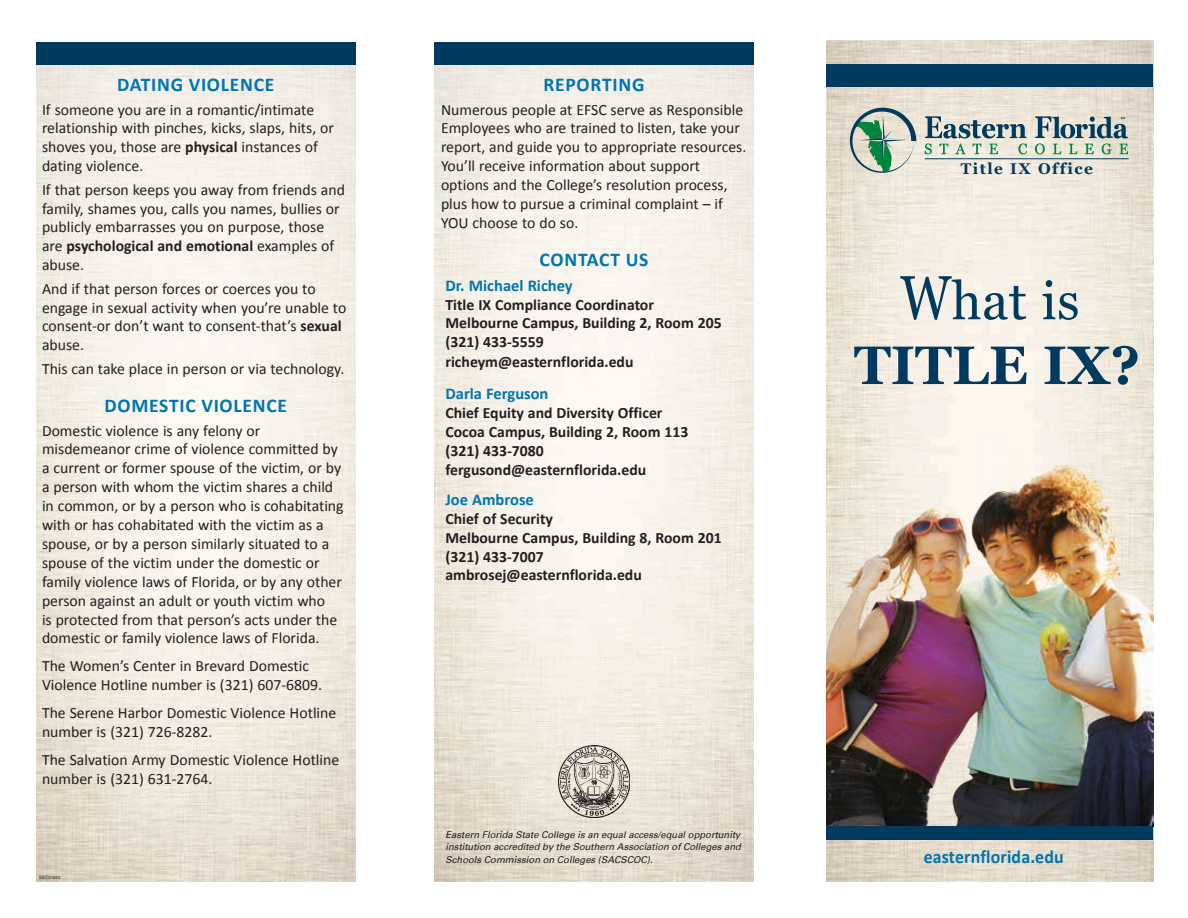
<style>
.page{position:relative;width:1188px;height:918px;background:#fff}
.page>*{position:absolute;margin:0;border:0;box-sizing:border-box;transform-origin:0 0}
.t1{font:700 54px "Georgia";color:#003a5e}
.t2{font:52.95px "Georgia";color:#003a5e}
.t3{font:700 19.5px "Calibri";letter-spacing:.04em;color:#0075ae}
.t4{font:700 18.75px "Calibri";letter-spacing:.01em;color:#0075ae;scale:.95 1}
.t5{font:700 16.5px "Calibri";color:#0075ae}
.t6{font:15.75px/18.9px "Calibri";color:#231f20}
.t7{font:700 15.75px/18.9px "Calibri";color:#231f20}
.t8{font:700 15.45px "Georgia";letter-spacing:.1em;color:#003a5e}
.t9{font:italic 9.45px/12.8px "Univers";color:#231f20;text-align:justify}
.t10{font:4.5px "Helvetica LT Std";color:#231f20}
.s1{font-weight:700}
.s2{font-size:62.1px}
</style>
<div class="page">
<img style="left:434px;top:66px;width:320px;height:816px">
<div style="left:434px;top:43px;width:320px;height:22px;background:#003a5e"></div>
<img style="left:826px;top:40px;width:328px;height:842px">
<div style="left:826px;top:64px;width:328px;height:23px;background:#003a5e"></div>
<svg style="left:925px;top:116px;width:102px;height:38px;background:#b0beb8"></svg>
<svg style="left:850px;top:108px;width:66px;height:65px;background:#a0b9a8"></svg>
<svg style="left:1035px;top:116px;width:93px;height:38px;background:#a5b5af"></svg>
<hr style="left:925px;top:158px;width:204px;height:1px;background:#003a5e">
<div style="left:36px;top:43px;width:320px;height:22px;background:#003a5e"></div>
<img style="left:827px;top:465px;width:326px;height:361px">
<div style="left:826px;top:826px;width:328px;height:14px;background:#003a5e"></div>
<img style="left:558px;top:746px;width:72px;height:72px">
<p class="t3" style="left:117px;top:72px;width:159px">DATING VIOLENCE</p>
<p class="t6" style="left:42px;top:100px;width:294px">If someone you are in a romantic/intimate relationship with pinches, kicks, slaps, hits, or shoves you, those are <span class="s1">physical</span> instances of dating violence.</p>
<p class="t6" style="left:42px;top:180px;width:304px">If that person keeps you away from friends and family, shames you, calls you names, bullies or publicly embarrasses you on purpose, those are <span class="s1">psychological and emotional</span> examples of abuse.</p>
<p class="t6" style="left:42px;top:279px;width:306px">And if that person forces or coerces you to engage in sexual activity when you’re unable to consent-or don’t want to consent-that’s <span class="s1">sexual </span>abuse.</p>
<p class="t6" style="left:42px;top:359px;width:304px">This can take place in person or via technology.</p>
<p class="t3" style="left:104px;top:393px;width:184px">DOMESTIC VIOLENCE</p>
<p class="t6" style="left:42px;top:421px;width:303px">Domestic violence is any felony or misdemeanor crime of violence committed by a current or former spouse of the victim, or by a person with whom the victim shares a child in common, or by a person who is cohabitating with or has cohabitated with the victim as a spouse, or by a person similarly situated to a spouse of the victim under the domestic or family violence laws of Florida, or by any other person against an adult or youth victim who<br>is protected from that person’s acts under the domestic or family violence laws of Florida.</p>
<p class="t6" style="left:42px;top:657px;width:282px">The Women’s Center in Brevard Domestic<br>Violence Hotline number is (321) 607-6809.</p>
<p class="t6" style="left:42px;top:703px;width:296px">The Serene Harbor Domestic Violence Hotline number is (321) 726-8282.</p>
<p class="t6" style="left:42px;top:750px;width:299px">The Salvation Army Domestic Violence Hotline number is (321) 631-2764.</p>
<p class="t10" style="left:39px;top:875px;width:23px">SEC31640</p>
<p class="t3" style="left:543px;top:72px;width:103px">REPORTING</p>
<p class="t6" style="left:441px;top:100px;width:307px">Numerous people at EFSC serve as Responsible Employees who are trained to listen, take your report, and guide you to appropriate resources.<br>You’ll receive information about support options and the College’s resolution process, plus how to pursue a criminal complaint – if YOU choose to do so.</p>
<p class="t3" style="left:540px;top:247px;width:110px">CONTACT US</p>
<p class="t5" style="left:446px;top:275px;width:129px">Dr. Michael Richey</p>
<p class="t7" style="left:446px;top:295px;width:278px">Title IX Compliance Coordinator<br>Melbourne Campus, Building 2, Room 205 (321) 433-5559 richeym@easternflorida.edu</p>
<p class="t5" style="left:446px;top:383px;width:105px">Darla Ferguson</p>
<p class="t7" style="left:446px;top:403px;width:244px">Chief Equity and Diversity Officer<br>Cocoa Campus, Building 2, Room 113 (321) 433-7080 fergusond@easternflorida.edu</p>
<p class="t5" style="left:446px;top:489px;width:90px">Joe Ambrose</p>
<p class="t7" style="left:446px;top:509px;width:278px">Chief of Security<br>Melbourne Campus, Building 8, Room 201 (321) 433-7007 ambrosej@easternflorida.edu</p>
<p class="t9" style="left:446px;top:828px;width:297px">Eastern Florida State College is an equal access/equal opportunity institution accredited by the Southern Association of Colleges and Schools Commission on Colleges (SACSCOC).</p>
<p class="t8" style="left:961px;top:158px;width:134px">Title IX Office</p>
<h2 class="t2" style="left:900px;top:269px;width:181px"><span class="s2">W</span>hat is</h2>
<h1 class="t1" style="left:854px;top:331px;width:288px">TITLE IX?</h1>
<p class="t4" style="left:924px;top:845px;width:149px">easternflorida.edu</p>
</div>
